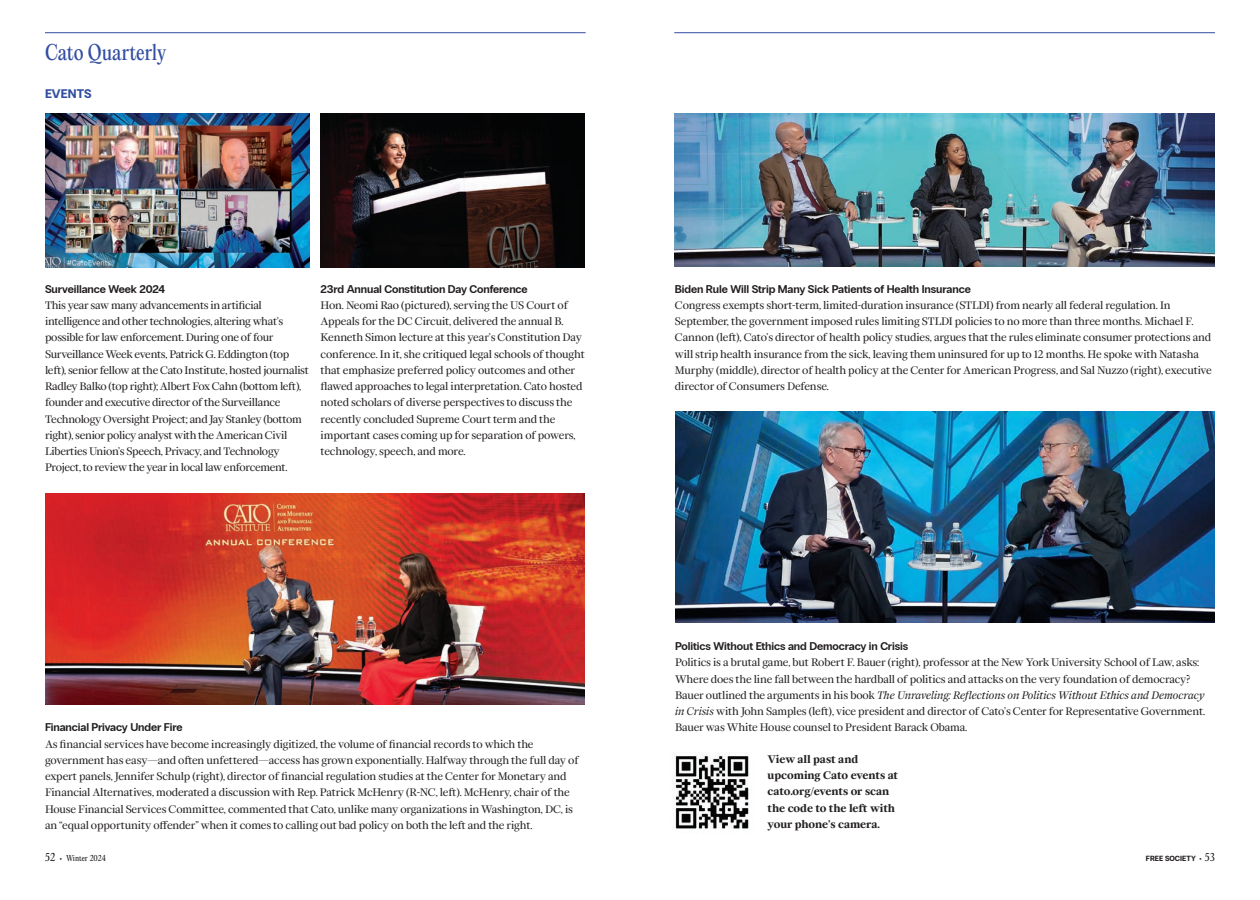
<style>
.page{position:relative;width:1260px;height:900px;background:#fff}
.page>*{position:absolute;margin:0;border:0;box-sizing:border-box;transform-origin:0 0}
.Cato_Content_Page_Title{font:20px "PP Editorial New";letter-spacing:-.005em;color:#324ea1}
._2-Col_Subhead{font:800 12.5px "PP Radio Grotesk";letter-spacing:.01em;color:#324ea1}
._2-Col_Body_No_Indent{font:700 11.25px "PP Radio Grotesk";letter-spacing:-.005em;color:#231f20}
._2-Col_Body_No_Indent-2{font:10.25px/16.2px "ES Face";letter-spacing:-.015em;color:#231f20}
._2-Col_Subhead-2{font:700 10.25px/16.2px "ES Face";letter-spacing:-.01em;color:#231f20}
.t1{font:800 7.5px "PP Radio Grotesk";letter-spacing:.01em;color:#231f20}
.t2{font:7.5px "PP Editorial New";color:#231f20}
.s1{font-style:italic}
.s2{font-size:10px}
.s3{font-family:"PP Radio Grotesk";font-weight:800}
.s4{font-family:"PP Editorial New";font-weight:400;font-size:10px}
</style>
<div class="page">
<img style="left:45px;top:114px;width:264px;height:153px">
<hr style="left:674px;top:32px;width:541px;height:1px;background:#324ea1">
<hr style="left:45px;top:32px;width:541px;height:1px;background:#324ea1">
<img style="left:675px;top:114px;width:540px;height:152px">
<img style="left:673px;top:752px;width:76px;height:77px">
<img style="left:321px;top:114px;width:264px;height:153px">
<img style="left:45px;top:493px;width:540px;height:212px">
<img style="left:675px;top:411px;width:540px;height:211px">
<p class="Cato_Content_Page_Title" style="left:45px;top:39px;width:123px">Cato Quarterly</p>
<p class="_2-Col_Subhead" style="left:45px;top:86px;width:48px">EVENTS</p>
<p class="_2-Col_Body_No_Indent" style="left:45px;top:282px;width:122px">Surveillance Week 2024</p>
<p class="_2-Col_Body_No_Indent-2" style="left:45px;top:296px;width:265px">This year saw many advancements in artificial intelligence and other technologies, altering what’s possible for law enforcement. During one of four Surveillance Week events, Patrick G. Eddington (top left), senior fellow at the Cato Institute, hosted journalist Radley Balko (top right); Albert Fox Cahn (bottom left), founder and executive director of the Surveillance Technology Oversight Project; and Jay Stanley (bottom right), senior policy analyst with the American Civil Liberties Union’s Speech, Privacy, and Technology Project, to review the year in local law enforcement.</p>
<p class="_2-Col_Body_No_Indent" style="left:321px;top:282px;width:209px">23rd Annual Constitution Day Conference</p>
<p class="_2-Col_Body_No_Indent-2" style="left:321px;top:296px;width:266px">Hon. Neomi Rao (pictured), serving the US Court of Appeals for the DC Circuit, delivered the annual B.<br>Kenneth Simon lecture at this year’s Constitution Day conference. In it, she critiqued legal schools of thought that emphasize preferred policy outcomes and other flawed approaches to legal interpretation. Cato hosted noted scholars of diverse perspectives to discuss the recently concluded Supreme Court term and the important cases coming up for separation of powers, technology, speech, and more.</p>
<p class="_2-Col_Body_No_Indent" style="left:45px;top:721px;width:139px">Financial Privacy Under Fire</p>
<p class="_2-Col_Body_No_Indent-2" style="left:45px;top:735px;width:535px">As financial services have become increasingly digitized, the volume of financial records to which the government has easy—and often unfettered—access has grown exponentially. Halfway through the full day of expert panels, Jennifer Schulp (right), director of financial regulation studies at the Center for Monetary and Financial Alternatives, moderated a discussion with Rep. Patrick McHenry (R-NC, left). McHenry, chair of the House Financial Services Committee, commented that Cato, unlike many organizations in Washington, DC, is an “equal opportunity offender” when it comes to calling out bad policy on both the left and the right.</p>
<p class="_2-Col_Body_No_Indent" style="left:675px;top:282px;width:297px">Biden Rule Will Strip Many Sick Patients of Health Insurance</p>
<p class="_2-Col_Body_No_Indent-2" style="left:675px;top:296px;width:538px">Congress exempts short-term, limited-duration insurance (STLDI) from nearly all federal regulation. In September, the government imposed rules limiting STLDI policies to no more than three months. Michael F.<br>Cannon (left), Cato’s director of health policy studies, argues that the rules eliminate consumer protections and will strip health insurance from the sick, leaving them uninsured for up to 12 months. He spoke with Natasha Murphy (middle), director of health policy at the Center for American Progress, and Sal Nuzzo (right), executive director of Consumers Defense.</p>
<p class="_2-Col_Body_No_Indent" style="left:675px;top:640px;width:235px">Politics Without Ethics and Democracy in Crisis</p>
<p class="_2-Col_Body_No_Indent-2" style="left:675px;top:654px;width:532px">Politics is a brutal game, but Robert F. Bauer (right), professor at the New York University School of Law, asks:<br>Where does the line fall between the hardball of politics and attacks on the very foundation of democracy?<br>Bauer outlined the arguments in his book <span class="s1">The Unraveling: Reflections on Politics Without Ethics and Democracy in Crisis</span> with John Samples (left), vice president and director of Cato’s Center for Representative Government.<br>Bauer was White House counsel to President Barack Obama.</p>
<p class="_2-Col_Subhead-2" style="left:768px;top:750px;width:132px">View all past and upcoming Cato events at cato.org/events or scan the code to the left with your phone’s camera.</p>
<p class="t2" style="left:45px;top:853px;width:62px"><span class="s2">52</span> <span class="s3">•</span> Winter 2024</p>
<p class="t1" style="left:1146px;top:854px;width:71px">FREE SOCIETY • <span class="s4">53</span></p>
</div>
